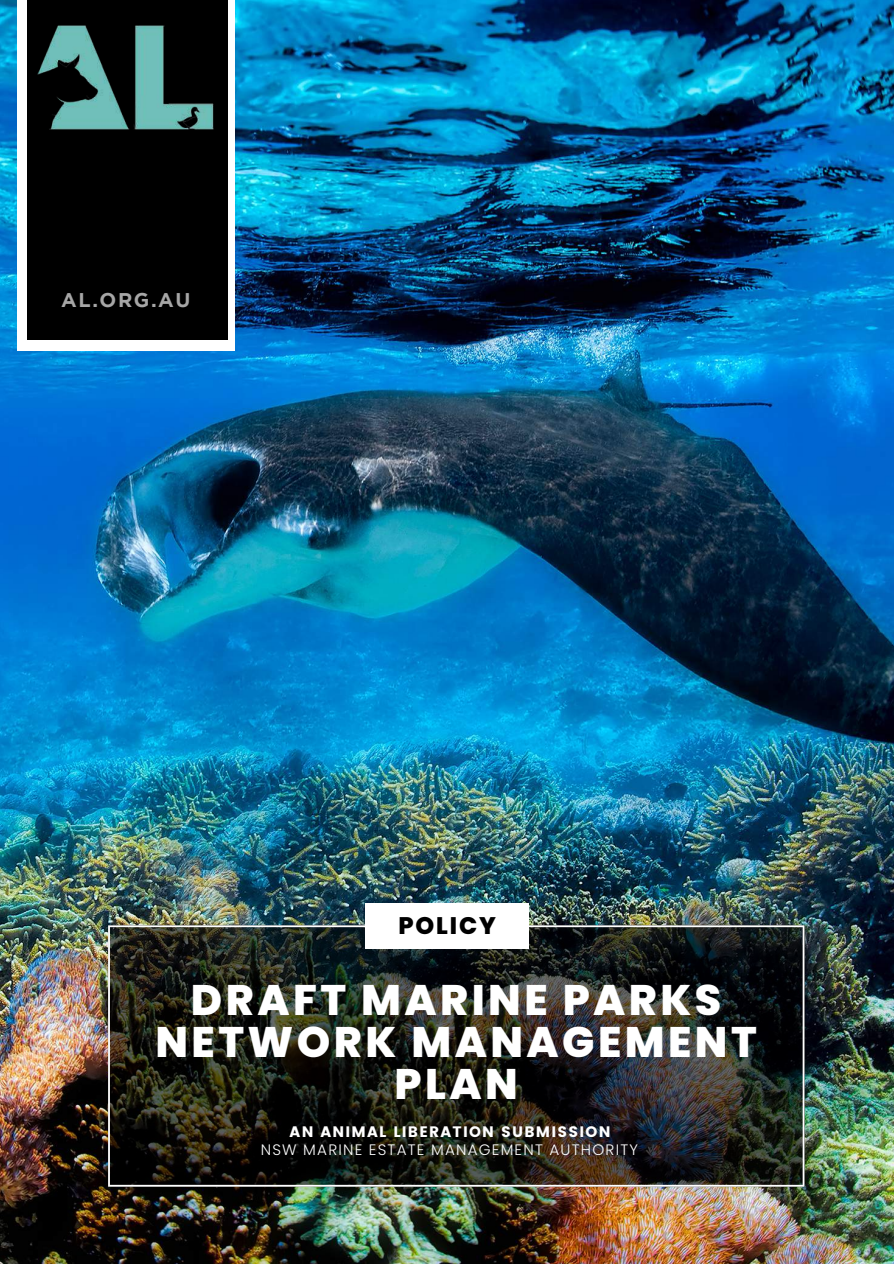
<style>
.page{position:relative;width:894px;height:1264px;background:#fff}
.page>*{position:absolute;margin:0;border:0;box-sizing:border-box;transform-origin:0 0}
.t1{font:800 42.6px/42.3px "Poppins";letter-spacing:.08em;color:#fff;text-align:center}
.t2{font:800 24px "Poppins";letter-spacing:.08em;color:#000}
.t3{font:700 19.8px "Gotham";letter-spacing:.08em;color:#a6a6a6}
.t4{font:300 15.15px "Poppins";letter-spacing:.08em;color:#fff}
.t5{font:15.15px "Poppins";letter-spacing:.08em;color:#fff}
</style>
<div class="page">
<img style="left:0;top:0;width:893px;height:1263px">
<div style="left:18px;top:0;width:216px;height:351px;background:#fff"></div>
<div style="left:27px;top:0;width:200px;height:340px;background:#000"></div>
<div style="left:365px;top:903px;width:164px;height:45px;background:#fff"></div>
<img style="left:108px;top:925px;width:696px;height:261px">
<img style="left:37px;top:25px;width:177px;height:105px">
<p class="t3" style="left:61px;top:292px;width:131px">AL.ORG.AU</p>
<p class="t2" style="left:398px;top:908px;width:99px">POLICY</p>
<p class="t1" style="left:191px;top:978px;width:532px">DRAFT MARINE PARKS</p>
<p class="t1" style="left:155px;top:1020px;width:602px">NETWORK MANAGEMENT<br>PLAN</p>
<p class="t5" style="left:289px;top:1122px;width:322px">AN ANIMAL LIBERATION SUBMISSION</p>
<p class="t4" style="left:261px;top:1139px;width:378px">NSW MARINE ESTATE MANAGEMENT AUTHORITY</p>
</div>
